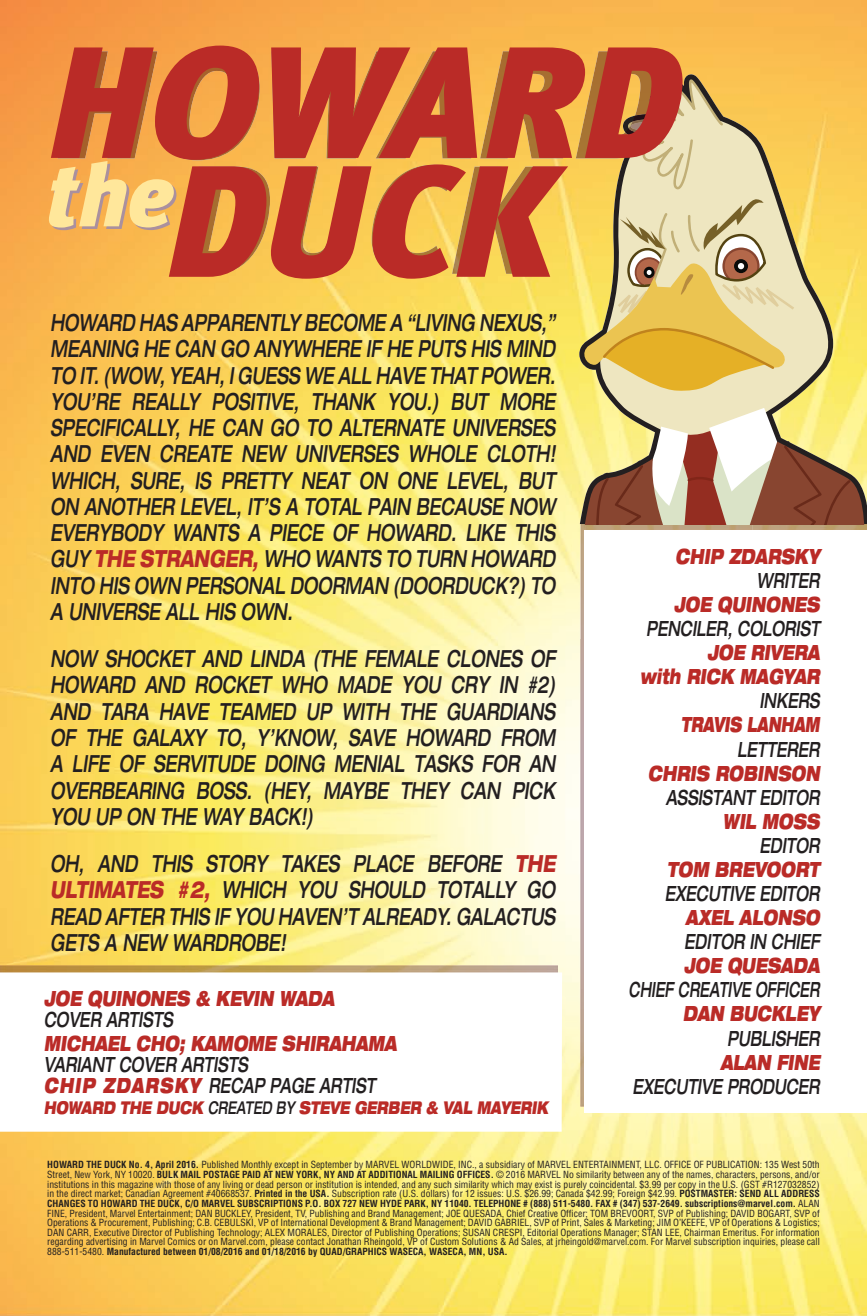
<style>
.page{position:relative;width:867px;height:1316px;background:#fff}
.page>*{position:absolute;margin:0;border:0;box-sizing:border-box;transform-origin:0 0}
.t1{font:italic 500 expanded 23.62px/26.2px "Helvetica Neue";color:#231f20;text-align:justify;scale:.67 1}
.t2{font:italic 500 expanded 21px/21px "Helvetica Neue";color:#231f20;scale:.67 1}
.t3{font:italic 900 expanded 21px/24.2px "Helvetica Neue";color:#ba2b27;text-align:right;scale:.67 1}
.t4{font:italic 500 expanded 21px "Helvetica Neue";color:#231f20;scale:.61 1}
.t5{font:italic 900 expanded 21px "Helvetica Neue";color:#ba2b27;scale:.6 1}
.t6{font:italic 900 expanded 17.68px "Helvetica Neue";color:#ba2b27;scale:.67 1}
.t7{font:condensed 9.62px/9.6px "Helvetica";color:#231f20;text-align:justify}
.s1{font-weight:800;color:#ba2b27}
.s2{font-weight:900;color:#ba2b27}
.s3{font-weight:500;color:#231f20}
.s4{font-weight:700}
</style>
<div class="page">
<img style="left:0;top:0;width:866px;height:1315px">
<img style="left:580px;top:524px;width:286px;height:582px">
<div style="left:584px;top:530px;width:282px;height:582px;background:#fff"></div>
<img style="left:0;top:965px;width:557px;height:7px">
<div style="left:0;top:972px;width:562px;height:159px;background:#fff"></div>
<svg style="left:579px;top:74px;width:287px;height:450px;background:#f9d45a"></svg>
<svg style="left:593px;top:117px;width:248px;height:291px;background:#e9d27a"></svg>
<svg style="left:582px;top:408px;width:282px;height:116px"></svg>
<svg style="left:47px;top:46px;width:747px;height:346px;background:#e09d53"></svg>
<p class="t1" style="left:50px;top:309px;width:755px">HOWARD HAS APPARENTLY BECOME A “LIVING NEXUS,” MEANING HE CAN GO ANYWHERE IF HE PUTS HIS MIND TO IT. (WOW, YEAH, I GUESS WE ALL HAVE THAT POWER.<br>YOU’RE REALLY POSITIVE, THANK YOU.) BUT MORE SPECIFICALLY, HE CAN GO TO ALTERNATE UNIVERSES AND EVEN CREATE NEW UNIVERSES WHOLE CLOTH!<br>WHICH, SURE, IS PRETTY NEAT ON ONE LEVEL, BUT ON ANOTHER LEVEL, IT’S A TOTAL PAIN BECAUSE NOW EVERYBODY WANTS A PIECE OF HOWARD. LIKE THIS GUY <span class="s1">THE STRANGER,</span> WHO WANTS TO TURN HOWARD INTO HIS OWN PERSONAL DOORMAN (DOORDUCK?) TO A UNIVERSE ALL HIS OWN.</p>
<p class="t1" style="left:50px;top:645px;width:755px">NOW SHOCKET AND LINDA (THE FEMALE CLONES OF HOWARD AND ROCKET WHO MADE YOU CRY IN #2)<br>AND TARA HAVE TEAMED UP WITH THE GUARDIANS OF THE GALAXY TO, Y’KNOW, SAVE HOWARD FROM A LIFE OF SERVITUDE DOING MENIAL TASKS FOR AN OVERBEARING BOSS. (HEY, MAYBE THEY CAN PICK YOU UP ON THE WAY BACK!)</p>
<h1 class="t1" style="left:50px;top:849px;width:755px">OH, AND THIS STORY TAKES PLACE BEFORE <span class="s1">THE ULTIMATES #2,</span> WHICH YOU SHOULD TOTALLY GO READ AFTER THIS IF YOU HAVEN’T ALREADY. GALACTUS GETS A NEW WARDROBE!</h1>
<h2 class="t3" style="left:44px;top:985px;width:435px">JOE QUINONES &amp; KEVIN WADA</h2>
<h2 class="t2" style="left:44px;top:1008px;width:194px">COVER ARTISTS</h2>
<h2 class="t3" style="left:44px;top:1030px;width:528px">MICHAEL CHO; KAMOME SHIRAHAMA</h2>
<h2 class="t2" style="left:44px;top:1053px;width:496px">VARIANT COVER ARTISTS<br><span class="s2">CHIP ZDARSKY</span> RECAP PAGE ARTIST</h2>
<h3 class="t6" style="left:44px;top:1096px;width:754px">HOWARD THE DUCK <span class="s3">CREATED BY</span> STEVE GERBER &amp; VAL MAYERIK</h3>
<h2 class="t3" style="left:675px;top:543px;width:217px">CHIP ZDARSKY</h2>
<h2 class="t2" style="left:756px;top:569px;width:96px">WRITER</h2>
<h2 class="t3" style="left:673px;top:591px;width:219px">JOE QUINONES</h2>
<h2 class="t2" style="left:646px;top:617px;width:260px">PENCILER, COLORIST</h2>
<h2 class="t3" style="left:639px;top:639px;width:270px">JOE RIVERA<br>with RICK MAGYAR</h2>
<h2 class="t2" style="left:759px;top:689px;width:91px">INKERS</h2>
<h2 class="t5" style="left:680px;top:711px;width:233px">TRAVIS LANHAM</h2>
<h2 class="t2" style="left:737px;top:738px;width:125px">LETTERER</h2>
<h2 class="t3" style="left:647px;top:760px;width:258px">CHRIS ROBINSON</h2>
<h2 class="t2" style="left:665px;top:786px;width:231px">ASSISTANT EDITOR</h2>
<h2 class="t3" style="left:722px;top:808px;width:146px">WIL MOSS</h2>
<h2 class="t2" style="left:759px;top:834px;width:91px">EDITOR</h2>
<h2 class="t3" style="left:666px;top:856px;width:229px">TOM BREVOORT</h2>
<h2 class="t2" style="left:664px;top:882px;width:233px">EXECUTIVE EDITOR</h2>
<h2 class="t3" style="left:685px;top:904px;width:202px">AXEL ALONSO</h2>
<h2 class="t2" style="left:684px;top:930px;width:203px">EDITOR IN CHIEF</h2>
<h2 class="t3" style="left:683px;top:952px;width:204px">JOE QUESADA</h2>
<h2 class="t4" style="left:628px;top:976px;width:315px">CHIEF CREATIVE OFFICER</h2>
<h2 class="t3" style="left:682px;top:1000px;width:206px">DAN BUCKLEY</h2>
<h2 class="t2" style="left:727px;top:1026px;width:139px">PUBLISHER</h2>
<h2 class="t3" style="left:720px;top:1048px;width:150px">ALAN FINE</h2>
<h2 class="t2" style="left:632px;top:1074px;width:281px">EXECUTIVE PRODUCER</h2>
<p class="t7" style="left:47px;top:1159px;width:773px"><span class="s4">HOWARD THE DUCK No. 4, April 2016.</span> Published Monthly except in September by MARVEL WORLDWIDE, INC., a subsidiary of MARVEL ENTERTAINMENT, LLC. OFFICE OF PUBLICATION: 135 West 50th Street, New York, NY 10020. <span class="s4">BULK MAIL POSTAGE PAID AT NEW YORK, NY AND AT ADDITIONAL MAILING OFFICES.</span> © 2016 MARVEL No similarity between any of the names, characters, persons, and/or institutions in this magazine with those of any living or dead person or institution is intended, and any such similarity which may exist is purely coincidental. $3.99 per copy in the U.S. (GST #R127032852) in the direct market; Canadian Agreement #40668537. <span class="s4">Printed in the USA.</span> Subscription rate (U.S. dollars) for 12 issues: U.S. $26.99; Canada $42.99; Foreign $42.99. <span class="s4">POSTMASTER: SEND ALL ADDRESS CHANGES TO HOWARD THE DUCK, C/O MARVEL SUBSCRIPTIONS P.O. BOX 727 NEW HYDE PARK, NY 11040. TELEPHONE # (888) 511-5480. FAX # (347) 537-2649. subscriptions@marvel.com.</span> ALAN FINE, President, Marvel Entertainment; DAN BUCKLEY, President, TV, Publishing and Brand Management; JOE QUESADA, Chief Creative Officer; TOM BREVOORT, SVP of Publishing; DAVID BOGART, SVP of Operations &amp; Procurement, Publishing; C.B. CEBULSKI, VP of International Development &amp; Brand Management; DAVID GABRIEL, SVP of Print, Sales &amp; Marketing; JIM O’KEEFE, VP of Operations &amp; Logistics; DAN CARR, Executive Director of Publishing Technology; ALEX MORALES, Director of Publishing Operations; SUSAN CRESPI, Editorial Operations Manager; STAN LEE, Chairman Emeritus. For information regarding advertising in Marvel Comics or on Marvel.com, please contact Jonathan Rheingold, VP of Custom Solutions &amp; Ad Sales, at jrheingold@marvel.com. For Marvel subscription inquiries, please call 888-511-5480. <span class="s4">Manufactured between 01/08/2016 and 01/18/2016 by QUAD/GRAPHICS WASECA, WASECA, MN, USA.</span></p>
</div>
